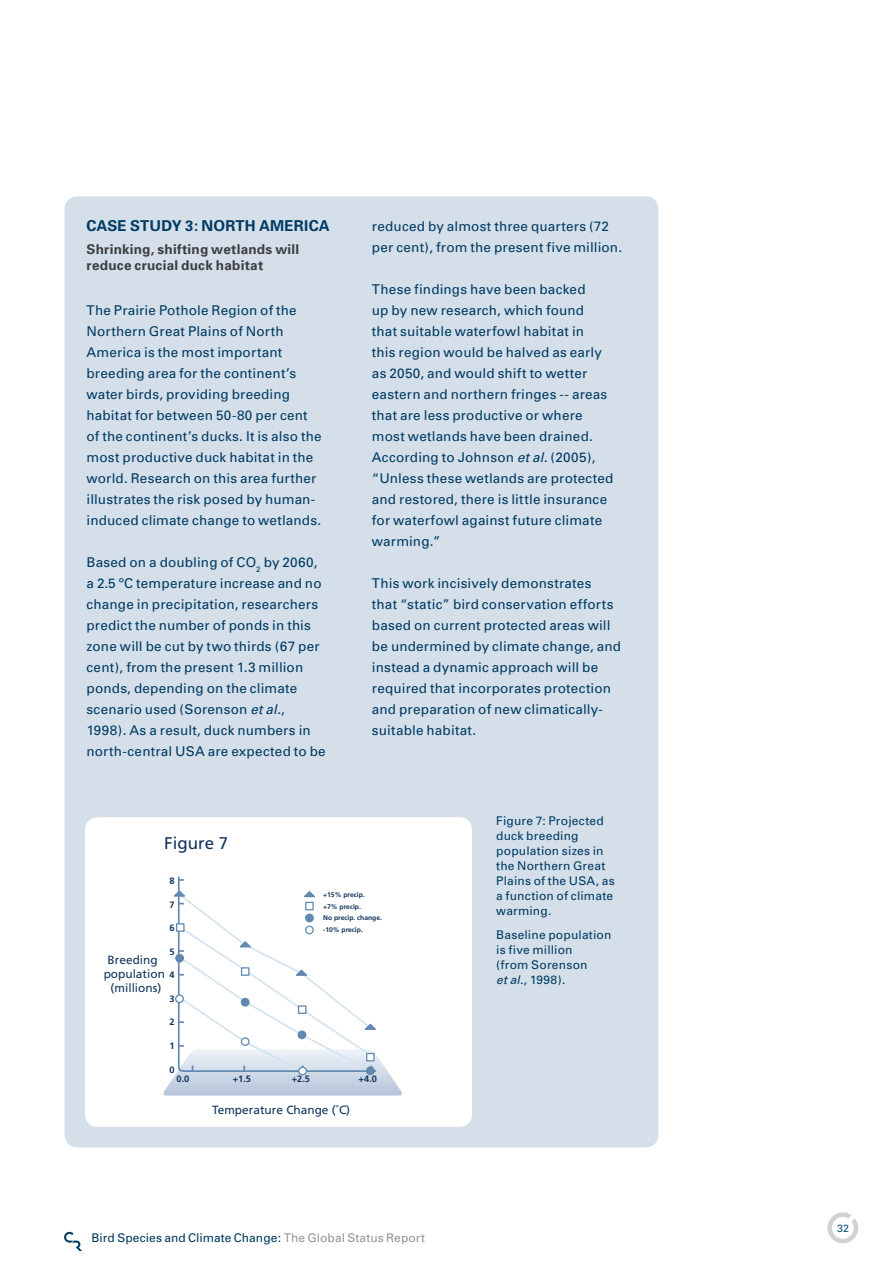
<style>
.page{position:relative;width:893px;height:1263px;background:#fff}
.page>*{position:absolute;margin:0;border:0;box-sizing:border-box;transform-origin:0 0}
.t1{font:16.95px "Frutiger";color:#12345c}
.case_heading{font:700 15px "Univers";letter-spacing:.01em;color:#003a62}
.case_txt{font:13.5px/21px "Univers";letter-spacing:.015em;color:#003a62}
.case_bold{font:700 13.5px/16.5px "Univers";letter-spacing:.02em;color:#3e3e3f}
.diagram_text{font:12px/15px "Univers";letter-spacing:.015em;color:#003a62}
.t2{font:11.85px/14.2px "Frutiger";color:#12345c;text-align:center}
.t3{font:10.5px "Univers";color:#0b537b}
.t4{font:700 9.3px "Frutiger";color:#12345c}
.t5{font:700 6.75px "Frutiger";color:#12345c}
.s1{font-style:italic}
.s2{color:#939598}
</style>
<div class="page">
<div style="left:827px;top:1212px;width:31px;height:31px;border:4px solid #d1d2d4;border-radius:50%"></div>
<svg style="left:837px;top:1212px;width:22px;height:21px"></svg>
<svg style="left:64px;top:1232px;width:18px;height:19px"></svg>
<div style="left:65px;top:196px;width:593px;height:951px;background:#d4dfea;border-radius:13px"></div>
<div style="left:85px;top:817px;width:387px;height:310px;background:#fff;border-radius:13px"></div>
<svg style="left:163px;top:876px;width:239px;height:219px"></svg>
<p class="case_heading" style="left:87px;top:217px;width:245px">CASE STUDY 3: NORTH AMERICA</p>
<p class="case_bold" style="left:87px;top:241px;width:214px">Shrinking, shifting wetlands will reduce crucial duck habitat</p>
<p class="case_txt" style="left:87px;top:300px;width:237px">The Prairie Pothole Region of the Northern Great Plains of North America is the most important breeding area for the continent’s water birds, providing breeding habitat for between 50-80 per cent of the continent’s ducks. It is also the most productive duck habitat in the world. Research on this area further illustrates the risk posed by human&shy;induced climate change to wetlands.</p>
<p class="case_txt" style="left:87px;top:552px;width:241px">Based on a doubling of CO<sub>2</sub> by 2060, a 2.5 ºC temperature increase and no change in precipitation, researchers predict the number of ponds in this zone will be cut by two thirds (67 per cent), from the present 1.3 million ponds, depending on the climate scenario used (Sorenson <span class="s1">et al.</span>, 1998). As a result, duck numbers in north-central USA are expected to be</p>
<p class="case_txt" style="left:372px;top:216px;width:252px">reduced by almost three quarters (72 per cent), from the present five million.</p>
<p class="case_txt" style="left:372px;top:279px;width:243px">These findings have been backed<br>up by new research, which found<br>that suitable waterfowl habitat in<br>this region would be halved as early as 2050, and would shift to wetter eastern and northern fringes -- areas that are less productive or where most wetlands have been drained.<br>According to Johnson <span class="s1">et al.</span> (2005), “Unless these wetlands are protected and restored, there is little insurance for waterfowl against future climate warming.”</p>
<p class="case_txt" style="left:372px;top:573px;width:251px">This work incisively demonstrates<br>that “static” bird conservation efforts based on current protected areas will be undermined by climate change, and instead a dynamic approach will be required that incorporates protection and preparation of new climatically&shy;suitable habitat.</p>
<p class="t1" style="left:164px;top:833px;width:65px">Figure 7</p>
<p class="t4" style="left:170px;top:875px;width:7px">8</p>
<p class="t4" style="left:170px;top:899px;width:7px">7</p>
<p class="t4" style="left:170px;top:922px;width:7px">6</p>
<p class="t4" style="left:170px;top:946px;width:7px">5</p>
<p class="t2" style="left:104px;top:952px;width:63px">Breeding population (millions)</p>
<p class="t4" style="left:170px;top:970px;width:7px">4</p>
<p class="t4" style="left:170px;top:993px;width:7px">3</p>
<p class="t4" style="left:170px;top:1017px;width:7px">2</p>
<p class="t4" style="left:170px;top:1040px;width:7px">1</p>
<p class="t4" style="left:170px;top:1064px;width:7px">0</p>
<p class="t5" style="left:323px;top:891px;width:43px">+15% precip.</p>
<p class="t5" style="left:323px;top:902px;width:39px">+7% precip.</p>
<p class="t5" style="left:323px;top:914px;width:60px">No precip. change.</p>
<p class="t5" style="left:323px;top:926px;width:41px">-10% precip.</p>
<p class="t4" style="left:177px;top:1073px;width:14px">0.0</p>
<p class="t4" style="left:233px;top:1073px;width:20px">+1.5</p>
<p class="t4" style="left:292px;top:1073px;width:20px">+2.5</p>
<p class="t4" style="left:359px;top:1073px;width:20px">+4.0</p>
<p class="t2" style="left:212px;top:1102px;width:140px">Temperature Change (˚C)</p>
<p class="diagram_text" style="left:92px;top:1231px;width:335px">Bird Species and Climate Change: <span class="s2">The Global Status Report</span></p>
<p class="diagram_text" style="left:496px;top:814px;width:120px">Figure 7: Projected duck breeding population sizes in the Northern Great<br>Plains of the USA, as a function of climate warming.</p>
<p class="diagram_text" style="left:496px;top:927px;width:117px">Baseline population is five million<br>(from Sorenson<br><span class="s1">et al.</span>, 1998).</p>
<p class="t3" style="left:837px;top:1222px;width:13px">32</p>
</div>
